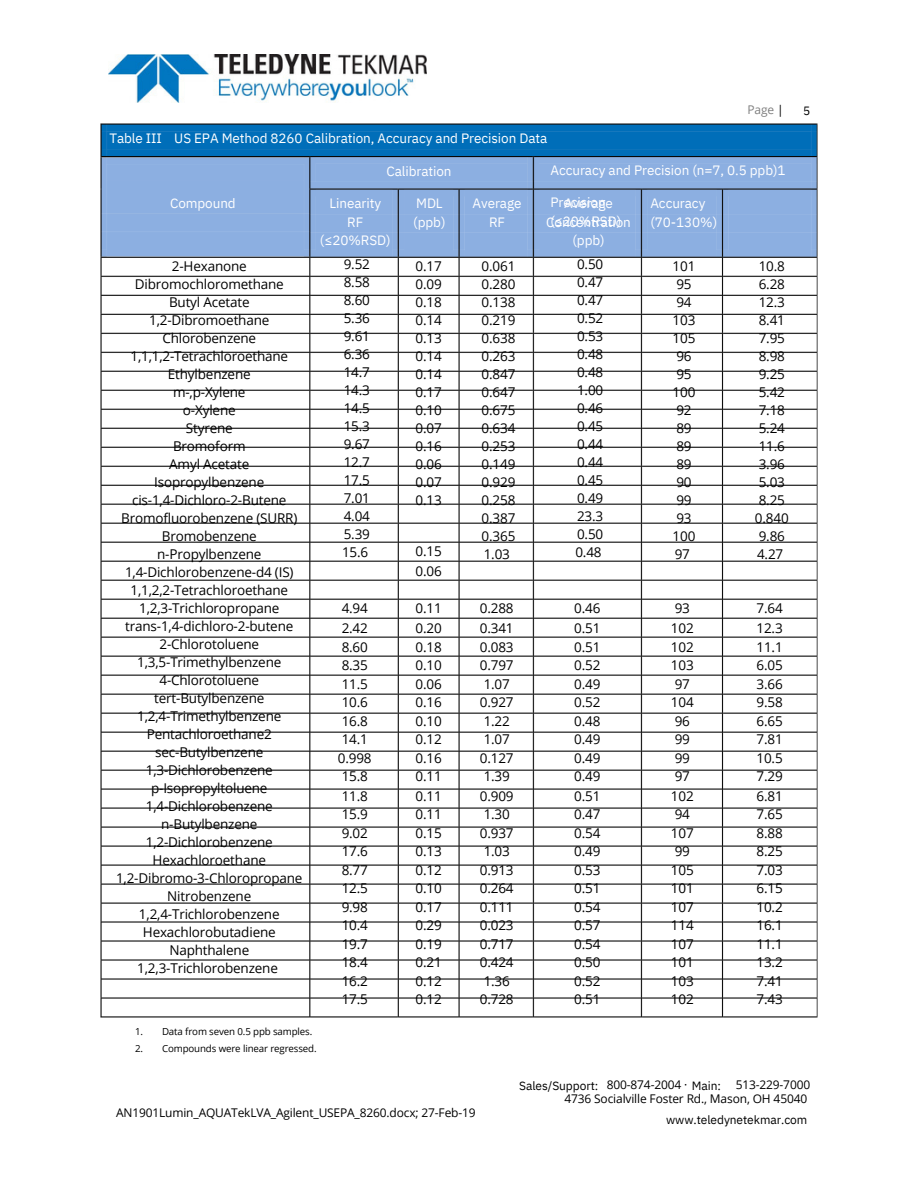
<style>
.page{position:relative;width:918px;height:1188px;background:#fff}
.page>*{position:absolute;margin:0;border:0;box-sizing:border-box;transform-origin:0 0}
.t1{font:13.5px/18px "Open Sans";letter-spacing:-.01em;color:#000;text-align:justify}
.t2{font:13.5px/18.6px "IBM Plex Sans";letter-spacing:-.005em;color:#fff;text-align:center}
.t3{font:12px/13.5px "Open Sans";letter-spacing:-.01em;color:#000;text-align:right}
.t4{font:12px "IBM Plex Sans";letter-spacing:-.005em;color:#000}
.t5{font:12px "Open Sans";color:#7f7f7f}
.t6{font:9.75px/16.8px "Open Sans";letter-spacing:-.015em;color:#000}
.s1{color:#000}
.s2{font-family:"IBM Plex Sans"}
</style>
<div class="page">
<img style="left:108px;top:54px;width:318px;height:48px">
<img style="left:100px;top:123px;width:718px;height:895px">
<h2 class="t5" style="left:748px;top:101px;width:38px">Page <span class="s1">|</span></h2>
<h1 class="t2" style="left:109px;top:129px;width:54px">Table III</h1>
<h1 class="t2" style="left:174px;top:129px;width:375px">US EPA Method 8260 Calibration, Accuracy and Precision Data</h1>
<h1 class="t2" style="left:386px;top:161px;width:67px">Calibration</h1>
<h1 class="t2" style="left:550px;top:161px;width:237px">Accuracy and Precision (n=7, 0.5 ppb)1</h1>
<h1 class="t2" style="left:550px;top:192px;width:57px">Precision</h1>
<h1 class="t2" style="left:550px;top:211px;width:72px">(≤20%RSD)</h1>
<h1 class="t2" style="left:170px;top:193px;width:67px">Compound</h1>
<h1 class="t2" style="left:320px;top:194px;width:72px">Linearity<br>RF (≤20%RSD)</h1>
<h1 class="t1" style="left:342px;top:255px;width:29px">9.52<br>8.58<br>8.60<br>5.36<br>9.61<br>6.36<br>14.7<br>14.3<br>14.5<br>15.3<br>9.67<br>12.7<br>17.5<br>7.01<br>4.04<br>5.39<br>15.6</h1>
<h1 class="t2" style="left:413px;top:193px;width:34px;line-height:19.2px;text-align:left">MDL (ppb)</h1>
<h1 class="t2" style="left:473px;top:193px;width:50px;line-height:19.2px">Average<br>RF</h1>
<h1 class="t2" style="left:546px;top:194px;width:86px">Average<br>Concentration (ppb)</h1>
<h1 class="t1" style="left:575px;top:255px;width:29px">0.50<br>0.47<br>0.47<br>0.52<br>0.53<br>0.48<br>0.48<br>1.00<br>0.46<br>0.45<br>0.44<br>0.44<br>0.45<br>0.49<br>23.3<br>0.50<br>0.48</h1>
<h1 class="t2" style="left:650px;top:193px;width:68px;line-height:19.2px;text-align:left">Accuracy (70-130%)</h1>
<p class="t1" style="left:416px;top:256px;width:28px">0.17<br>0.09<br>0.18<br>0.14<br>0.13<br>0.14<br>0.14<br>0.17<br>0.10<br>0.07<br>0.16<br>0.06<br>0.07<br>0.13</p>
<h2 class="t1" style="left:482px;top:256px;width:35px">0.061<br>0.280<br>0.138<br>0.219<br>0.638<br>0.263<br>0.847<br>0.647<br>0.675<br>0.634<br>0.253<br>0.149<br>0.929<br>0.258<br>0.387<br>0.365<br>1.03</h2>
<p class="t1" style="left:673px;top:256px;width:24px;text-align:left">101<br>95<br>94<br>103<br>105<br>96<br>95<br>100<br>92<br>89<br>89<br>89<br>90<br>99<br>93<br>100<br>97</p>
<p class="t1" style="left:755px;top:256px;width:35px;text-align:left">10.8<br>6.28<br>12.3<br>8.41<br>7.95<br>8.98<br>9.25<br>5.42<br>7.18<br>5.24<br>11.6<br>3.96<br>5.03<br>8.25<br>0.840<br>9.86<br>4.27</p>
<h1 class="t1" style="left:116px;top:256px;width:188px;text-align:center">2-Hexanone<br>Dibromochloromethane<br>Butyl Acetate<br>1,2-Dibromoethane<br>Chlorobenzene<br>1,1,1,2-Tetrachloroethane<br>Ethylbenzene<br>m-,p-Xylene<br>o-Xylene<br>Styrene<br>Bromoform<br>Amyl Acetate<br>Isopropylbenzene cis-1,4-Dichloro-2-Butene<br>Bromofluorobenzene (SURR)<br>Bromobenzene n-Propylbenzene<br>1,4-Dichlorobenzene-d4 (IS)<br>1,1,2,2-Tetrachloroethane<br>1,2,3-Trichloropropane trans-1,4-dichloro-2-butene<br>2-Chlorotoluene<br>1,3,5-Trimethylbenzene<br>4-Chlorotoluene tert-Butylbenzene<br>1,2,4-Trimethylbenzene<br>Pentachloroethane2 sec-Butylbenzene<br>1,3-Dichlorobenzene p-Isopropyltoluene<br>1,4-Dichlorobenzene n-Butylbenzene<br>1,2-Dichlorobenzene<br>Hexachloroethane<br>1,2-Dibromo-3-Chloropropane<br>Nitrobenzene<br>1,2,4-Trichlorobenzene<br>Hexachlorobutadiene<br>Naphthalene<br>1,2,3-Trichlorobenzene</h1>
<h2 class="t1" style="left:416px;top:540px;width:28px;line-height:20.2px">0.15<br>0.06</h2>
<h2 class="t1" style="left:416px;top:598px;width:28px;line-height:18.8px">0.11<br>0.20<br>0.18<br>0.10<br>0.06<br>0.16<br>0.10<br>0.12<br>0.16<br>0.11<br>0.11<br>0.11</h2>
<h2 class="t1" style="left:416px;top:823px;width:28px;line-height:18.5px">0.15<br>0.13<br>0.12<br>0.10<br>0.17<br>0.29<br>0.19<br>0.21<br>0.12<br>0.12</h2>
<p class="t1" style="left:480px;top:598px;width:35px;line-height:18.8px;text-align:left">0.288<br>0.341<br>0.083<br>0.797<br>1.07<br>0.927<br>1.22<br>1.07<br>0.127<br>1.39<br>0.909<br>1.30</p>
<p class="t1" style="left:480px;top:823px;width:35px;line-height:18.5px;text-align:left">0.937<br>1.03<br>0.913<br>0.264<br>0.111<br>0.023<br>0.717<br>0.424<br>1.36<br>0.728</p>
<p class="t1" style="left:574px;top:598px;width:28px;line-height:18.6px">0.46<br>0.51<br>0.51<br>0.52<br>0.49<br>0.52<br>0.48<br>0.49<br>0.49<br>0.49<br>0.51<br>0.47<br>0.54<br>0.49<br>0.53<br>0.51<br>0.54<br>0.57<br>0.54<br>0.50<br>0.52<br>0.51</p>
<h1 class="t1" style="left:338px;top:598px;width:35px;line-height:18.8px;text-align:left">4.94<br>2.42<br>8.60<br>8.35<br>11.5<br>10.6<br>16.8<br>14.1<br>0.998<br>15.8<br>11.8<br>15.9</h1>
<p class="t1" style="left:342px;top:823px;width:28px;line-height:18.5px">9.02<br>17.6<br>8.77<br>12.5<br>9.98<br>10.4<br>19.7<br>18.4<br>16.2<br>17.5</p>
<p class="t1" style="left:671px;top:598px;width:24px;line-height:18.6px;text-align:left">93<br>102<br>102<br>103<br>97<br>104<br>96<br>99<br>99<br>97<br>102<br>94<br>107<br>99<br>105<br>101<br>107<br>114<br>107<br>101<br>103<br>102</p>
<p class="t1" style="left:757px;top:598px;width:28px;line-height:18.6px">7.64<br>12.3<br>11.1<br>6.05<br>3.66<br>9.58<br>6.65<br>7.81<br>10.5<br>7.29<br>6.81<br>7.65<br>8.88<br>8.25<br>7.03<br>6.15<br>10.2<br>16.1<br>11.1<br>13.2<br>7.41<br>7.43</p>
<p class="t6" style="left:135px;top:1023px;width:10px">1.<br>2.</p>
<p class="t6" style="left:162px;top:1023px;width:156px">Data from seven 0.5 ppb samples.<br>Compounds were linear regressed.</p>
<h1 class="t4" style="left:803px;top:102px;width:9px">5</h1>
<p class="t3" style="left:116px;top:1105px;width:361px">AN1901Lumin_AQUATekLVA_Agilent_USEPA_8260.docx; 27-Feb-19</p>
<p class="t3" style="left:564px;top:1078px;width:247px">513-229-7000<br>4736 Socialville Foster Rd., Mason, OH 45040</p>
<p class="t4" style="left:666px;top:1112px;width:143px">www.teledynetekmar.com</p>
<p class="t3" style="left:607px;top:1078px;width:116px">800-874-2004 · <span class="s2">Main:</span></p>
<h1 class="t4" style="left:519px;top:1078px;width:81px">Sales/Support:</h1>
</div>
